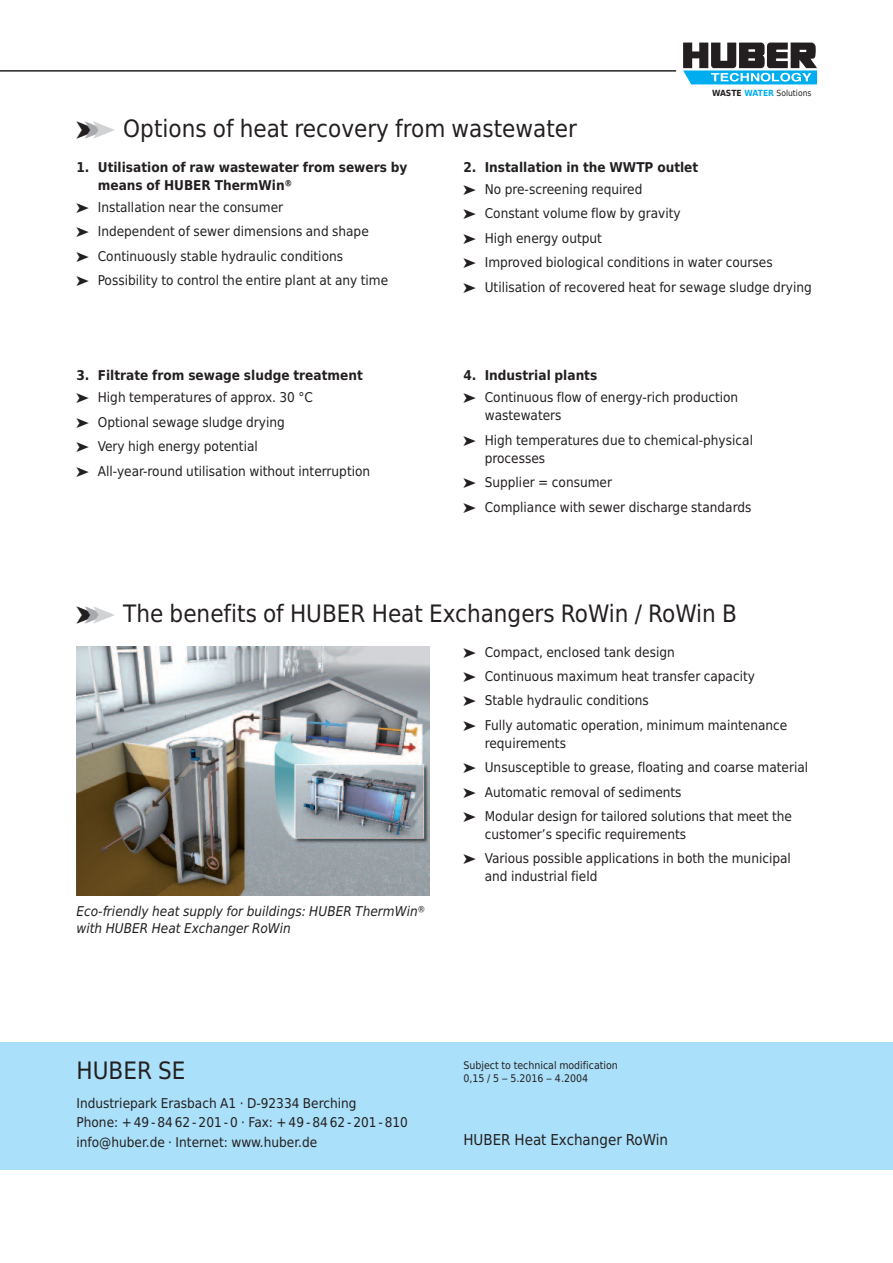
<style>
.page{position:relative;width:893px;height:1263px;background:#fff}
.page>*{position:absolute;margin:0;border:0;box-sizing:border-box;transform-origin:0 0}
.t1{font:24px "Huber Tec";color:#231f20}
.t2{font:15px "Huber Tec";color:#231f20}
.t3{font:13.5px/24.5px "Huber Tec";color:#231f20}
.t4{font:700 13.5px/18px "Huber Tec";color:#231f20}
.t5{font:italic 13.5px/16.5px "Huber Tec";color:#231f20}
.t6{font:10.5px/13.5px "Huber Tec";color:#231f20}
.t7{font:8.55px "Huber Tec";color:#231f20}
.s1{color:#a8a9ad}
.s2{color:#d1d2d4}
.s3{font-weight:700}
.s4{font-weight:700;color:#00aeef}
</style>
<div class="page">
<svg style="left:683px;top:43px;width:134px;height:41px"></svg>
<hr style="left:0;top:71px;width:676px;height:1px;background:#231f20">
<div style="left:0;top:1042px;width:893px;height:127px;background:#aae0f9"></div>
<img style="left:77px;top:646px;width:352px;height:249px">
<h1 class="t1" style="left:77px;top:115px;width:502px">➤<span class="s1">➤</span><span class="s2">➤</span> Options of heat recovery from wastewater</h1>
<p class="t7" style="left:712px;top:86px;width:101px"><span class="s3">WASTE</span> <span class="s4">WATER</span> Solutions</p>
<p class="t4" style="left:98px;top:158px;width:311px;text-indent:-21px">1. Utilisation of raw wastewater from sewers by means of HUBER ThermWin®</p>
<p class="t3" style="left:77px;top:195px;width:313px">➤ Installation near the consumer<br>➤ Independent of sewer dimensions and shape<br>➤ Continuously stable hydraulic conditions<br>➤ Possibility to control the entire plant at any time</p>
<p class="t4" style="left:77px;top:367px;width:288px">3. Filtrate from sewage sludge treatment</p>
<p class="t3" style="left:77px;top:386px;width:295px">➤ High temperatures of approx. 30 °C<br>➤ Optional sewage sludge drying<br>➤ Very high energy potential<br>➤ All-year-round utilisation without interruption</p>
<p class="t4" style="left:463px;top:158px;width:236px">2. Installation in the WWTP outlet</p>
<p class="t3" style="left:463px;top:177px;width:350px">➤ No pre-screening required<br>➤ Constant volume flow by gravity<br>➤ High energy output<br>➤ Improved biological conditions in water courses<br>➤ Utilisation of recovered heat for sewage sludge drying</p>
<p class="t4" style="left:463px;top:367px;width:135px">4. Industrial plants</p>
<p class="t3" style="left:485px;top:389px;width:255px;line-height:18px;text-indent:-21px">➤ Continuous flow of energy-rich production wastewaters</p>
<p class="t3" style="left:485px;top:431px;width:270px;line-height:18px;text-indent:-21px">➤ High temperatures due to chemical-physical processes</p>
<p class="t3" style="left:463px;top:470px;width:289px">➤ Supplier = consumer<br>➤ Compliance with sewer discharge standards</p>
<h1 class="t1" style="left:77px;top:600px;width:662px">➤<span class="s1">➤</span><span class="s2">➤</span> The benefits of HUBER Heat Exchangers RoWin / RoWin B</h1>
<p class="t5" style="left:77px;top:903px;width:350px">Eco-friendly heat supply for buildings: HUBER ThermWin® with HUBER Heat Exchanger RoWin</p>
<p class="t3" style="left:463px;top:640px;width:325px">➤ Compact, enclosed tank design<br>➤ Continuous maximum heat transfer capacity<br>➤ Stable hydraulic conditions<br>➤ Fully automatic operation, minimum maintenance</p>
<p class="t3" style="left:463px;top:731px;width:346px;text-indent:21px">requirements<br>➤ Unsusceptible to grease, floating and coarse material ➤ Automatic removal of sediments<br>➤ Modular design for tailored solutions that meet the</p>
<p class="t3" style="left:463px;top:822px;width:329px;text-indent:21px">customer’s specific requirements<br>➤ Various possible applications in both the municipal</p>
<p class="t3" style="left:485px;top:864px;width:114px">and industrial field</p>
<h1 class="t1" style="left:77px;top:1057px;width:111px">HUBER SE</h1>
<p class="t3" style="left:77px;top:1093px;width:333px;line-height:19.5px">Industriepark Erasbach A1 · D-92334 Berching<br>Phone: +49-8462-201-0 · Fax: +49-8462-201-810 info@huber.de · Internet: www.huber.de</p>
<p class="t6" style="left:463px;top:1058px;width:156px">Subject to technical modification<br>0,15 / 5 – 5.2016 – 4.2004</p>
<p class="t2" style="left:463px;top:1131px;width:206px">HUBER Heat Exchanger RoWin</p>
</div>
